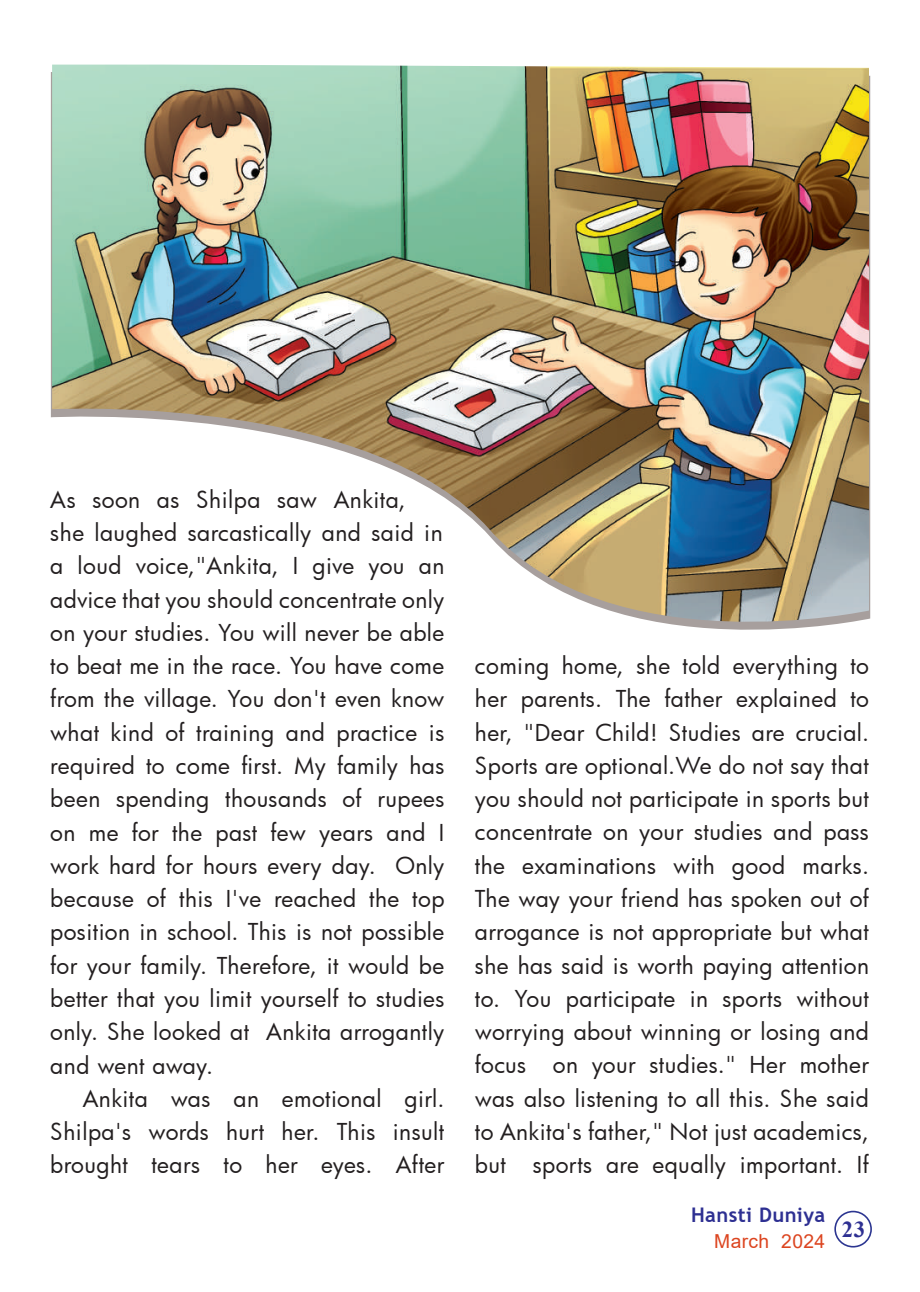
<style>
.page{position:relative;width:920px;height:1292px;background:#fff}
.page>*{position:absolute;margin:0;border:0;box-sizing:border-box;transform-origin:0 0}
.t1{font:22.75px/33.2px "Futura";letter-spacing:.02em;color:#231f20;text-align:justify}
.t2{font:700 22.75px "Times New Roman";color:#2e3092}
.t3{font:700 20.12px "Trebuchet MS";letter-spacing:.02em;color:#2e3092}
.t4{font:19.25px "Arial";letter-spacing:.02em;color:#dc4520}
</style>
<div class="page">
<svg style="left:834px;top:1210px;width:38px;height:37px"></svg>
<img style="left:52px;top:65px;width:816px;height:565px">
<p class="t1" style="left:50px;top:482px;width:395px;text-align:left">As soon as Shilpa saw Ankita, she laughed sarcastically and said in a loud voice,"Ankita, I give you an advice that you should concentrate only on your studies. You will never be able to beat me in the race. You have come from the village. You don't even know what kind of training and practice is required to come first. My family has been spending thousands of rupees on me for the past few years and I work hard for hours every day. Only because of this I've reached the top position in school. This is not possible for your family. Therefore, it would be better that you limit yourself to studies only. She looked at Ankita arrogantly and went away.</p>
<p class="t1" style="left:50px;top:1081px;width:395px;text-indent:32px">Ankita was an emotional girl.<br>Shilpa's words hurt her. This insult brought tears to her eyes. After</p>
<p class="t1" style="left:474px;top:648px;width:395px">coming home, she told everything to her parents. The father explained to her, "Dear Child! Studies are crucial.<br>Sports are optional.We do not say that you should not participate in sports but concentrate on your studies and pass the examinations with good marks.<br>The way your friend has spoken out of arrogance is not appropriate but what she has said is worth paying attention to. You participate in sports without worrying about winning or losing and focus on your studies." Her mother was also listening to all this. She said to Ankita's father," Not just academics, but sports are equally important. If</p>
<p class="t3" style="left:690px;top:1201px;width:136px">Hansti Duniya</p>
<p class="t4" style="left:714px;top:1227px;width:112px">March 2024</p>
<p class="t2" style="left:841px;top:1212px;width:25px">23</p>
</div>
